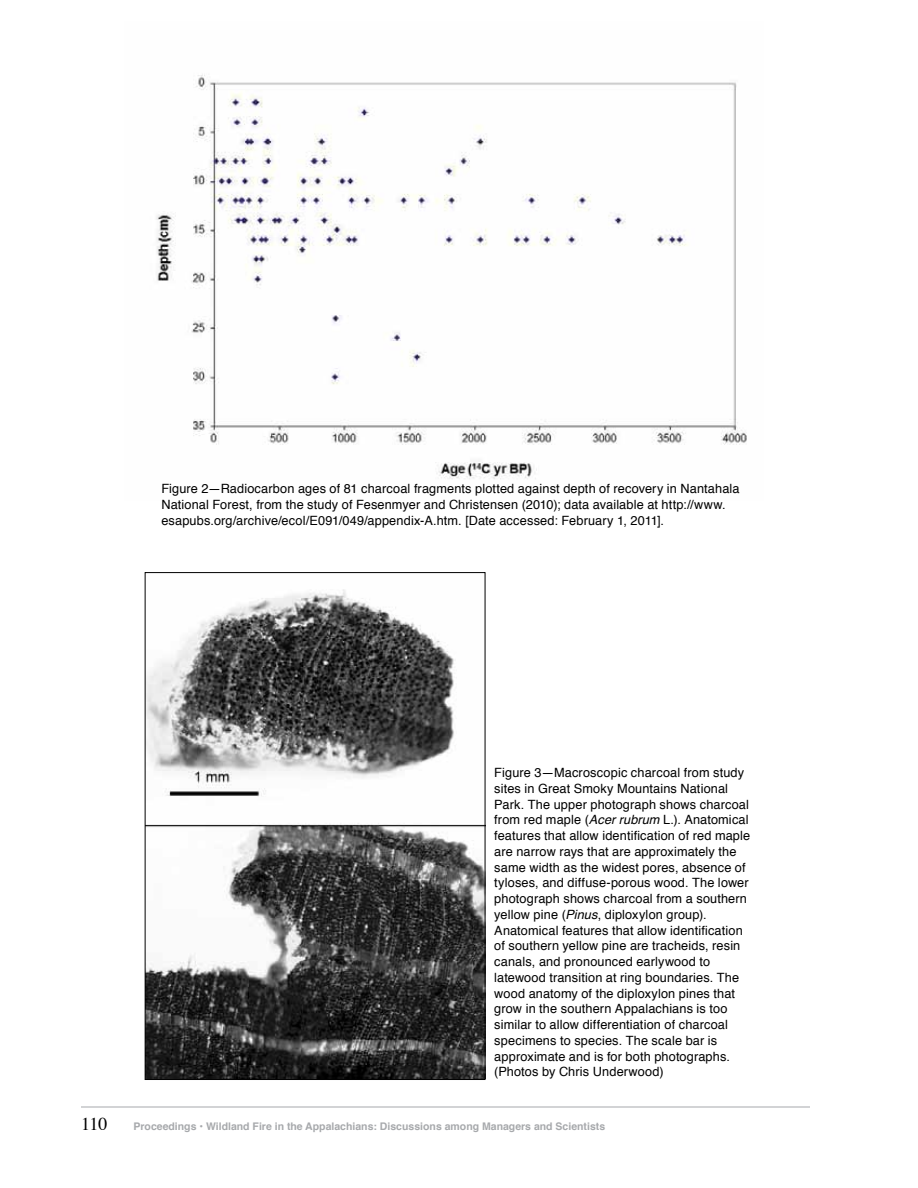
<style>
.page{position:relative;width:918px;height:1188px;background:#fff}
.page>*{position:absolute;margin:0;border:0;box-sizing:border-box;transform-origin:0 0}
.t1{font:18px "Times";color:#000}
.t2{font:12.75px/15.8px "Helvetica";letter-spacing:.01em;color:#000}
.t3{font:700 10.5px "Helvetica";color:#a7a9ac}
.s1{font-style:italic}
</style>
<div class="page">
<hr style="left:81px;top:1107px;width:729px;height:1px;background:#a7a9ac">
<img style="left:147px;top:589px;width:336px;height:489px">
<img style="left:156px;top:74px;width:591px;height:405px">
<p class="t2" style="left:161px;top:482px;width:580px">Figure 2―Radiocarbon ages of 81 charcoal fragments plotted against depth of recovery in Nantahala<br>National Forest, from the study of Fesenmyer and Christensen (2010); data available at http://www. esapubs.org/archive/ecol/E091/049/appendix-A.htm. [Date accessed: February 1, 2011].</p>
<p class="t2" style="left:494px;top:765px;width:258px">Figure 3―Macroscopic charcoal from study sites in Great Smoky Mountains National Park. The upper photograph shows charcoal from red maple (<span class="s1">Acer rubrum</span> L.). Anatomical features that allow identification of red maple are narrow rays that are approximately the same width as the widest pores, absence of tyloses, and diffuse-porous wood. The lower photograph shows charcoal from a southern yellow pine (<span class="s1">Pinus</span>, diploxylon group).<br>Anatomical features that allow identification of southern yellow pine are tracheids, resin canals, and pronounced earlywood to latewood transition at ring boundaries. The wood anatomy of the diploxylon pines that grow in the southern Appalachians is too similar to allow differentiation of charcoal specimens to species. The scale bar is approximate and is for both photographs. (Photos by Chris Underwood)</p>
<h1 class="t1" style="left:81px;top:1107px;width:28px">110</h1>
<p class="t3" style="left:134px;top:1118px;width:473px">Proceedings • Wildland Fire in the Appalachians: Discussions among Managers and Scientists</p>
</div>
